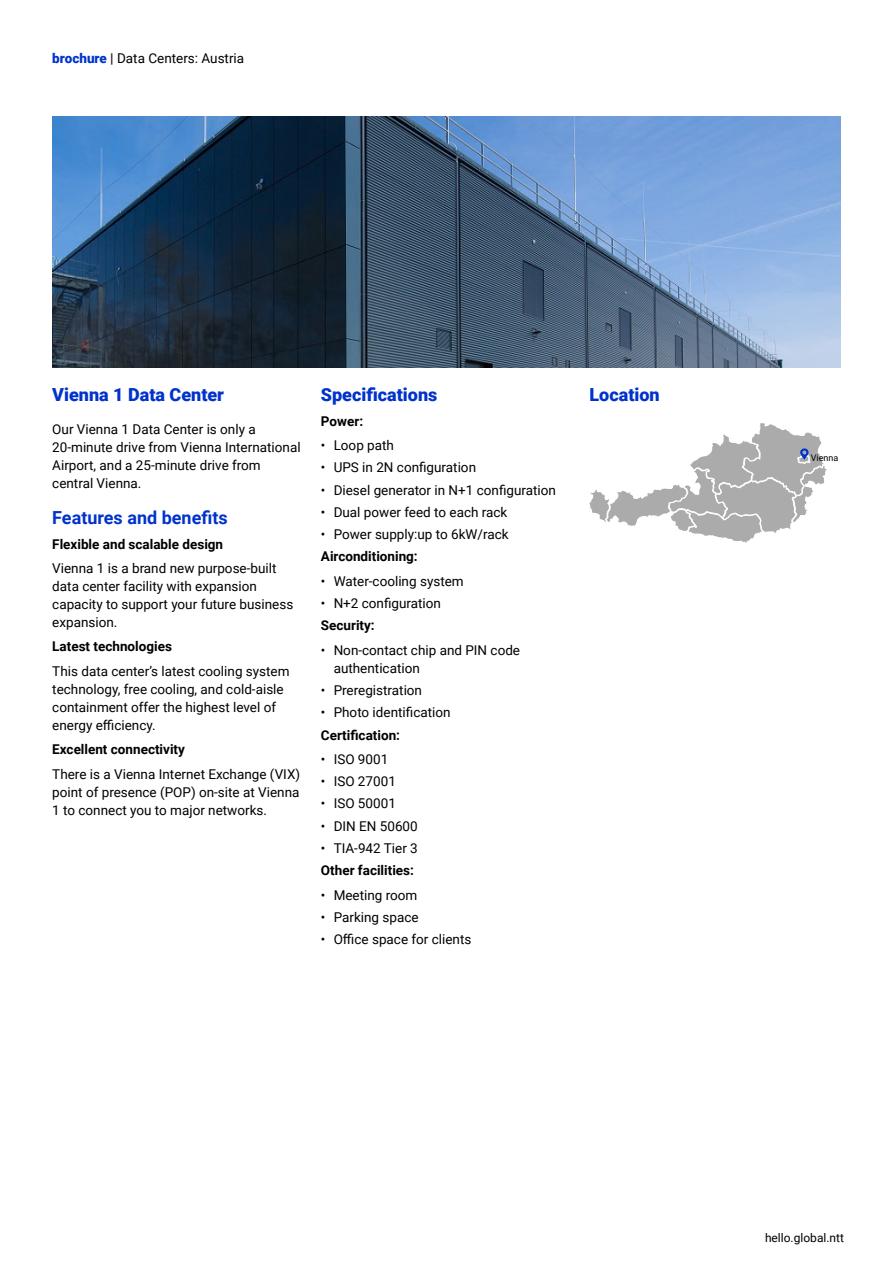
<style>
.page{position:relative;width:893px;height:1263px;background:#fff}
.page>*{position:absolute;margin:0;border:0;box-sizing:border-box;transform-origin:0 0}
.Sub-Heading{font:900 18px "Roboto";color:#03c}
.Sub-Heading-2{font:700 18px "Roboto";color:#03c}
.BODY_COPY{font:13.5px/18px "Roboto";color:#000}
.BODY_COPY-2{font:700 13.5px "Roboto";color:#000}
.Sub-Heading-3{font:13.5px/18px "Roboto";color:#000}
.t1{font:12px "Roboto";color:#000}
.PULL_QUOTE{font:9px "Roboto";color:#000}
.s1{font-weight:900;color:#03c}
.s2{font-weight:900;color:#231f20}
</style>
<div class="page">
<svg style="left:589px;top:423px;width:238px;height:120px"></svg>
<img style="left:52px;top:117px;width:789px;height:250px">
<p class="BODY_COPY" style="left:52px;top:48px;width:193px"><span class="s1">brochure</span> <span class="s2">|</span> Data Centers: Austria</p>
<p class="Sub-Heading" style="left:52px;top:382px;width:173px">Vienna 1 Data Center</p>
<p class="Sub-Heading-3" style="left:52px;top:420px;width:250px">Our Vienna 1 Data Center is only a<br>20-minute drive from Vienna International<br>Airport, and a 25-minute drive from central Vienna.</p>
<p class="Sub-Heading-2" style="left:52px;top:505px;width:177px">Features and benefits</p>
<p class="BODY_COPY-2" style="left:52px;top:534px;width:172px">Flexible and scalable design</p>
<p class="BODY_COPY" style="left:52px;top:559px;width:243px">Vienna 1 is a brand new purpose-built data center facility with expansion capacity to support your future business expansion.</p>
<p class="BODY_COPY-2" style="left:52px;top:637px;width:121px">Latest technologies</p>
<p class="BODY_COPY" style="left:52px;top:661px;width:239px">This data center’s latest cooling system technology, free cooling, and cold-aisle containment offer the highest level of energy efficiency.</p>
<p class="BODY_COPY-2" style="left:52px;top:740px;width:134px">Excellent connectivity</p>
<p class="BODY_COPY" style="left:52px;top:764px;width:249px;text-align:justify">There is a Vienna Internet Exchange (VIX) point of presence (POP) on-site at Vienna 1 to connect you to major networks.</p>
<p class="Sub-Heading" style="left:321px;top:382px;width:118px">Specifications</p>
<p class="BODY_COPY-2" style="left:321px;top:411px;width:44px">Power:</p>
<p class="BODY_COPY" style="left:321px;top:436px;width:75px">• Loop path</p>
<p class="BODY_COPY" style="left:321px;top:458px;width:157px">• UPS in 2N configuration</p>
<p class="BODY_COPY" style="left:321px;top:480px;width:237px">• Diesel generator in N+1 configuration</p>
<p class="BODY_COPY" style="left:321px;top:503px;width:188px">• Dual power feed to each rack</p>
<p class="BODY_COPY" style="left:321px;top:525px;width:189px">• Power supply:up to 6kW/rack</p>
<p class="BODY_COPY-2" style="left:321px;top:547px;width:98px">Airconditioning:</p>
<p class="BODY_COPY" style="left:321px;top:571px;width:144px">• Water-cooling system</p>
<p class="BODY_COPY" style="left:321px;top:594px;width:122px">• N+2 configuration</p>
<p class="BODY_COPY-2" style="left:321px;top:616px;width:55px">Security:</p>
<p class="BODY_COPY" style="left:334px;top:640px;width:188px;text-indent:-13px">• Non-contact chip and PIN code authentication</p>
<p class="BODY_COPY" style="left:321px;top:681px;width:103px">• Preregistration</p>
<p class="BODY_COPY" style="left:321px;top:703px;width:131px">• Photo identification</p>
<p class="BODY_COPY-2" style="left:321px;top:725px;width:81px">Certification:</p>
<p class="BODY_COPY" style="left:321px;top:749px;width:69px">• ISO 9001</p>
<p class="BODY_COPY" style="left:321px;top:772px;width:77px">• ISO 27001</p>
<p class="BODY_COPY" style="left:321px;top:794px;width:77px">• ISO 50001</p>
<p class="BODY_COPY" style="left:321px;top:816px;width:98px">• DIN EN 50600</p>
<p class="BODY_COPY" style="left:321px;top:838px;width:98px">• TIA-942 Tier 3</p>
<p class="BODY_COPY-2" style="left:321px;top:861px;width:95px">Other facilities:</p>
<p class="BODY_COPY" style="left:321px;top:885px;width:98px">• Meeting room</p>
<p class="BODY_COPY" style="left:321px;top:907px;width:99px">• Parking space</p>
<p class="BODY_COPY" style="left:321px;top:930px;width:152px">• Office space for clients</p>
<p class="Sub-Heading" style="left:589px;top:382px;width:72px">Location</p>
<p class="PULL_QUOTE" style="left:811px;top:451px;width:29px">Vienna</p>
<p class="t1" style="left:765px;top:1229px;width:81px">hello.global.ntt</p>
</div>
